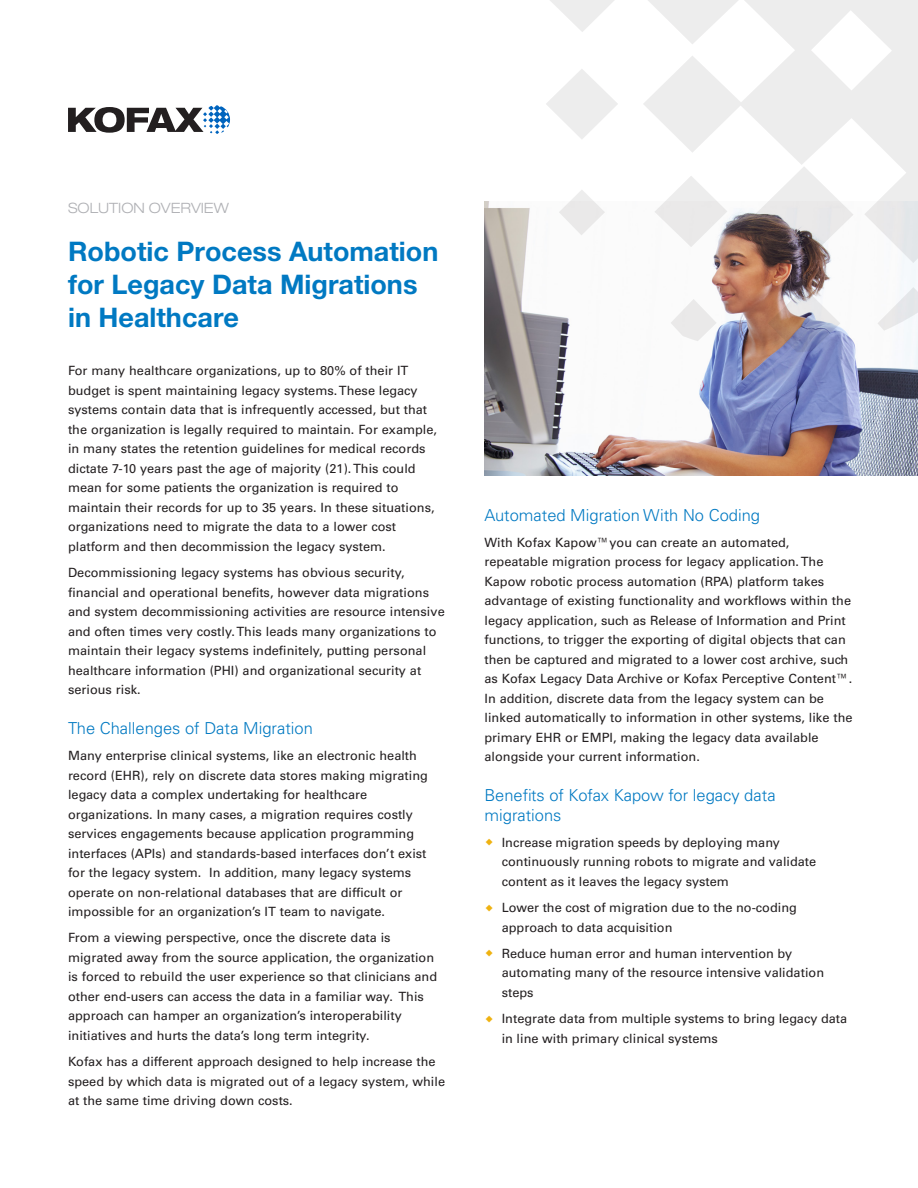
<style>
.page{position:relative;width:918px;height:1188px;background:#fff}
.page>*{position:absolute;margin:0;border:0;box-sizing:border-box;transform-origin:0 0}
.t1{font:700 27px/33px "Helvetica Neue LT Pro";color:#0079c2}
.t2{font:300 16.5px/19.5px "Univers LT Std";color:#0079c2}
.document_label{font:300 expanded 14.25px "Helvetica Neue LT Std";color:#b0b1b5}
.body_copy{font:12.75px/19.5px "Univers LT Std";color:#231f20}
</style>
<div class="page">
<img style="left:484px;top:202px;width:434px;height:273px">
<svg style="left:550px;top:0;width:64px;height:32px"></svg>
<svg style="left:546px;top:69px;width:72px;height:70px"></svg>
<svg style="left:559px;top:190px;width:46px;height:45px"></svg>
<svg style="left:671px;top:299px;width:46px;height:42px"></svg>
<img style="left:768px;top:288px;width:72px;height:64px">
<svg style="left:877px;top:287px;width:41px;height:44px"></svg>
<svg style="left:643px;top:0;width:275px;height:263px;fill:#ededed"></svg>
<svg style="left:68px;top:105px;width:162px;height:29px"></svg>
<p class="document_label" style="left:68px;top:200px;width:162px">SOLUTION OVERVIEW</p>
<p class="t1" style="left:68px;top:234px;width:372px">Robotic Process Automation for Legacy Data Migrations in Healthcare</p>
<p class="body_copy" style="left:68px;top:361px;width:371px">For many healthcare organizations, up to 80% of their IT budget is spent maintaining legacy systems. These legacy systems contain data that is infrequently accessed, but that the organization is legally required to maintain. For example, in many states the retention guidelines for medical records dictate 7-10 years past the age of majority (21). This could mean for some patients the organization is required to maintain their records for up to 35 years. In these situations, organizations need to migrate the data to a lower cost platform and then decommission the legacy system.</p>
<p class="body_copy" style="left:68px;top:563px;width:378px">Decommissioning legacy systems has obvious security, financial and operational benefits, however data migrations and system decommissioning activities are resource intensive and often times very costly. This leads many organizations to maintain their legacy systems indefinitely, putting personal healthcare information (PHI) and organizational security at serious risk.</p>
<p class="t2" style="left:68px;top:718px;width:246px">The Challenges of Data Migration</p>
<p class="body_copy" style="left:68px;top:746px;width:361px">Many enterprise clinical systems, like an electronic health record (EHR), rely on discrete data stores making migrating legacy data a complex undertaking for healthcare organizations. In many cases, a migration requires costly services engagements because application programming interfaces (APIs) and standards-based interfaces don’t exist for the legacy system. In addition, many legacy systems operate on non-relational databases that are difficult or impossible for an organization’s IT team to navigate.</p>
<p class="body_copy" style="left:68px;top:928px;width:371px">From a viewing perspective, once the discrete data is migrated away from the source application, the organization is forced to rebuild the user experience so that clinicians and other end-users can access the data in a familiar way. This approach can hamper an organization’s interoperability initiatives and hurts the data’s long term integrity.</p>
<p class="body_copy" style="left:68px;top:1052px;width:379px">Kofax has a different approach designed to help increase the speed by which data is migrated out of a legacy system, while at the same time driving down costs.</p>
<p class="t2" style="left:484px;top:505px;width:277px">Automated Migration With No Coding</p>
<p class="body_copy" style="left:484px;top:533px;width:370px">With Kofax Kapow™you can create an automated, repeatable migration process for legacy application. The Kapow robotic process automation (RPA) platform takes advantage of existing functionality and workflows within the legacy application, such as Release of Information and Print functions, to trigger the exporting of digital objects that can then be captured and migrated to a lower cost archive, such as Kofax Legacy Data Archive or Kofax Perceptive Content™.<br>In addition, discrete data from the legacy system can be linked automatically to information in other systems, like the primary EHR or EMPI, making the legacy data available alongside your current information.</p>
<p class="t2" style="left:484px;top:786px;width:293px">Benefits of Kofax Kapow for legacy data migrations</p>
<p class="body_copy" style="left:502px;top:833px;width:316px">Increase migration speeds by deploying many continuously running robots to migrate and validate content as it leaves the legacy system</p>
<p class="body_copy" style="left:502px;top:898px;width:297px">Lower the cost of migration due to the no-coding approach to data acquisition</p>
<p class="body_copy" style="left:502px;top:944px;width:324px">Reduce human error and human intervention by automating many of the resource intensive validation steps</p>
<p class="body_copy" style="left:502px;top:1009px;width:347px">Integrate data from multiple systems to bring legacy data in line with primary clinical systems</p>
</div>
